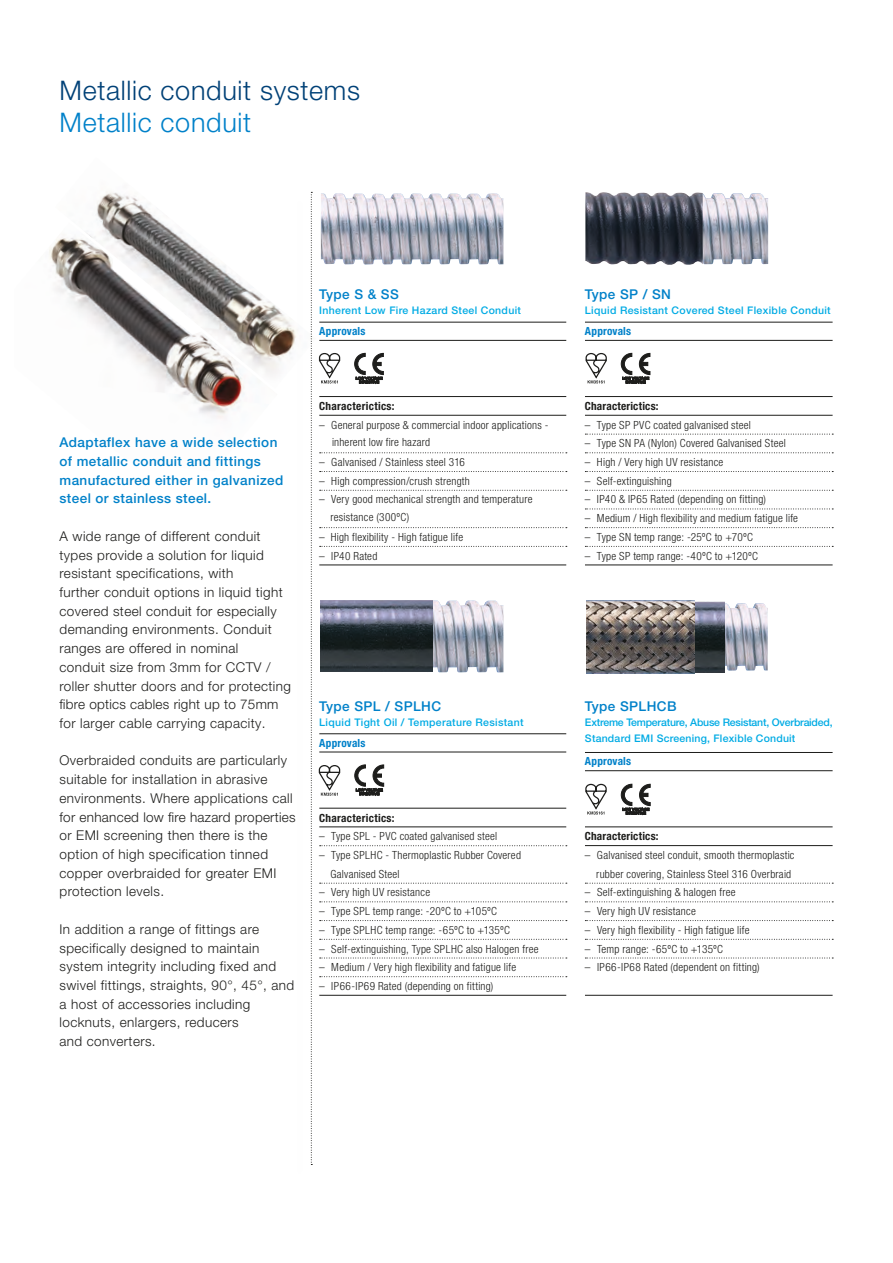
<style>
.page{position:relative;width:893px;height:1263px;background:#fff}
.page>*{position:absolute;margin:0;border:0;box-sizing:border-box;transform-origin:0 0}
.t1{font:300 27px "Helvetica Neue LT Pro";letter-spacing:.025em;color:#004177}
.t2{font:300 27px "Helvetica Neue LT Pro";letter-spacing:.025em;color:#0081c9}
.t3{font:300 13.5px/18.8px "Helvetica Neue LT Pro";letter-spacing:.03em;color:#1d1d1b}
.t4{font:500 13.5px/18.8px "Helvetica Neue LT Pro";letter-spacing:.03em;color:#0081c9}
.t5{font:300 condensed 11.25px/17.2px "Helvetica Neue LT Pro";letter-spacing:.02em;color:#1d1d1b}
.t6{font:700 condensed 11.25px "Helvetica Neue LT Pro";letter-spacing:.025em;color:#1d1d1b}
.t7{font:700 condensed 11.25px "Helvetica Neue LT Pro";letter-spacing:.015em;color:#0081c9}
.t8{font:500 10.5px "Helvetica Neue LT Pro";letter-spacing:.03em;color:#00abe4}
.t9{font:500 10.5px/16.5px "Helvetica Neue LT Pro";letter-spacing:-.02em;color:#00abe4}
</style>
<div class="page">
<img style="left:96px;top:191px;width:217px;height:196px">
<img style="left:49px;top:223px;width:229px;height:196px">
<img style="left:724px;top:603px;width:44px;height:68px">
<img style="left:586px;top:601px;width:138px;height:72px">
<img style="left:432px;top:600px;width:71px;height:73px">
<img style="left:320px;top:600px;width:112px;height:72px">
<hr style="left:319px;top:322px;width:247px;height:1px;background:#1d1d1b">
<hr style="left:319px;top:340px;width:247px;height:1px;background:#1d1d1b">
<hr style="left:319px;top:396px;width:247px;height:1px;background:#1d1d1b">
<hr style="left:319px;top:415px;width:247px;height:1px;background:#1d1d1b">
<svg style="left:320px;top:452px;width:247px;height:1px"></svg>
<svg style="left:320px;top:471px;width:247px;height:1px"></svg>
<svg style="left:320px;top:490px;width:247px;height:1px"></svg>
<svg style="left:320px;top:527px;width:247px;height:1px"></svg>
<svg style="left:320px;top:546px;width:247px;height:1px"></svg>
<hr style="left:319px;top:565px;width:247px;height:1px;background:#1d1d1b">
<hr style="left:585px;top:322px;width:248px;height:1px;background:#1d1d1b">
<hr style="left:585px;top:340px;width:248px;height:1px;background:#1d1d1b">
<hr style="left:585px;top:396px;width:248px;height:1px;background:#1d1d1b">
<hr style="left:585px;top:415px;width:248px;height:1px;background:#1d1d1b">
<svg style="left:585px;top:434px;width:248px;height:1px"></svg>
<svg style="left:585px;top:452px;width:248px;height:1px"></svg>
<svg style="left:585px;top:471px;width:248px;height:1px"></svg>
<svg style="left:585px;top:490px;width:248px;height:1px"></svg>
<svg style="left:585px;top:509px;width:248px;height:1px"></svg>
<svg style="left:585px;top:527px;width:248px;height:1px"></svg>
<svg style="left:585px;top:546px;width:248px;height:1px"></svg>
<hr style="left:585px;top:565px;width:248px;height:1px;background:#1d1d1b">
<div style="left:292px;top:196px;width:16px;height:985px;background:#fff"></div>
<svg style="left:311px;top:192px;width:1px;height:973px"></svg>
<svg style="left:319px;top:353px;width:21px;height:30px"></svg>
<svg style="left:354px;top:353px;width:30px;height:31px"></svg>
<svg style="left:585px;top:353px;width:22px;height:30px"></svg>
<svg style="left:620px;top:353px;width:31px;height:31px"></svg>
<hr style="left:319px;top:733px;width:247px;height:1px;background:#1d1d1b">
<hr style="left:319px;top:752px;width:247px;height:1px;background:#1d1d1b">
<hr style="left:319px;top:808px;width:247px;height:1px;background:#1d1d1b">
<hr style="left:319px;top:827px;width:247px;height:1px;background:#1d1d1b">
<svg style="left:320px;top:845px;width:247px;height:1px"></svg>
<svg style="left:320px;top:883px;width:247px;height:1px"></svg>
<svg style="left:320px;top:901px;width:247px;height:1px"></svg>
<svg style="left:320px;top:920px;width:247px;height:1px"></svg>
<svg style="left:320px;top:939px;width:247px;height:1px"></svg>
<svg style="left:320px;top:958px;width:247px;height:1px"></svg>
<svg style="left:320px;top:976px;width:247px;height:1px"></svg>
<hr style="left:319px;top:995px;width:247px;height:1px;background:#1d1d1b">
<hr style="left:585px;top:752px;width:248px;height:1px;background:#1d1d1b">
<hr style="left:585px;top:770px;width:248px;height:1px;background:#1d1d1b">
<hr style="left:585px;top:827px;width:248px;height:1px;background:#1d1d1b">
<hr style="left:585px;top:845px;width:248px;height:1px;background:#1d1d1b">
<svg style="left:585px;top:883px;width:248px;height:1px"></svg>
<svg style="left:585px;top:901px;width:248px;height:1px"></svg>
<svg style="left:585px;top:920px;width:248px;height:1px"></svg>
<svg style="left:585px;top:939px;width:248px;height:1px"></svg>
<svg style="left:585px;top:958px;width:248px;height:1px"></svg>
<hr style="left:585px;top:995px;width:248px;height:1px;background:#1d1d1b">
<svg style="left:319px;top:765px;width:21px;height:31px"></svg>
<svg style="left:354px;top:764px;width:30px;height:32px"></svg>
<svg style="left:585px;top:784px;width:22px;height:30px"></svg>
<svg style="left:620px;top:783px;width:31px;height:33px"></svg>
<img style="left:321px;top:193px;width:182px;height:72px">
<img style="left:703px;top:193px;width:65px;height:71px">
<img style="left:585px;top:192px;width:118px;height:73px">
<h1 class="t1" style="left:60px;top:74px;width:302px">Metallic conduit systems</h1>
<h1 class="t2" style="left:60px;top:105px;width:193px">Metallic conduit</h1>
<p class="t4" style="left:319px;top:285px;width:81px">Type S &amp; SS</p>
<p class="t8" style="left:319px;top:304px;width:203px">Inherent Low Fire Hazard Steel Conduit</p>
<p class="t7" style="left:319px;top:324px;width:48px">Approvals</p>
<p class="t4" style="left:60px;top:433px;width:225px">Adaptaflex have a wide selection of metallic conduit and fittings manufactured either in galvanized steel or stainless steel.</p>
<p class="t3" style="left:60px;top:526px;width:233px">A wide range of different conduit types provide a solution for liquid resistant specifications, with<br>further conduit options in liquid tight covered steel conduit for especially demanding environments. Conduit ranges are offered in nominal<br>conduit size from 3mm for CCTV / roller shutter doors and for protecting fibre optics cables right up to 75mm for larger cable carrying capacity.</p>
<p class="t3" style="left:60px;top:751px;width:238px">Overbraided conduits are particularly suitable for installation in abrasive environments. Where applications call for enhanced low fire hazard properties or EMI screening then there is the option of high specification tinned copper overbraided for greater EMI protection levels.</p>
<p class="t3" style="left:60px;top:919px;width:236px">In addition a range of fittings are specifically designed to maintain system integrity including fixed and swivel fittings, straights, 90°, 45°, and a host of accessories including locknuts, enlargers, reducers<br>and converters.</p>
<p class="t6" style="left:319px;top:399px;width:77px">Characterictics:</p>
<p class="t5" style="left:332px;top:416px;width:218px;text-indent:-13px">– General purpose &amp; commercial indoor applications - inherent low fire hazard</p>
<p class="t5" style="left:319px;top:453px;width:147px">– Galvanised / Stainless steel 316</p>
<p class="t5" style="left:319px;top:472px;width:152px">– High compression/crush strength</p>
<p class="t5" style="left:331px;top:491px;width:203px;text-indent:-11px">– Very good mechanical strength and temperature resistance (300ºC)</p>
<p class="t5" style="left:319px;top:528px;width:145px">– High flexibility - High fatigue life</p>
<p class="t5" style="left:319px;top:547px;width:60px">– IP40 Rated</p>
<p class="t4" style="left:319px;top:696px;width:123px">Type SPL / SPLHC</p>
<p class="t8" style="left:319px;top:716px;width:206px">Liquid Tight Oil / Temperature Resistant</p>
<p class="t7" style="left:319px;top:736px;width:48px">Approvals</p>
<p class="t6" style="left:319px;top:811px;width:77px">Characterictics:</p>
<p class="t5" style="left:319px;top:828px;width:179px">– Type SPL - PVC coated galvanised steel</p>
<p class="t5" style="left:331px;top:845px;width:192px;line-height:18.8px;text-indent:-11px">– Type SPLHC - Thermoplastic Rubber Covered<br>Galvanised Steel</p>
<p class="t5" style="left:319px;top:884px;width:112px">– Very high UV resistance</p>
<p class="t5" style="left:319px;top:902px;width:179px">– Type SPL temp range: -20ºC to +105ºC</p>
<p class="t5" style="left:319px;top:921px;width:192px">– Type SPLHC temp range: -65ºC to +135ºC</p>
<p class="t5" style="left:319px;top:940px;width:221px">– Self-extinguishing, Type SPLHC also Halogen free</p>
<p class="t5" style="left:319px;top:958px;width:198px">– Medium / Very high flexibility and fatigue life</p>
<p class="t5" style="left:319px;top:977px;width:176px">– IP66-IP69 Rated (depending on fitting)</p>
<p class="t4" style="left:585px;top:285px;width:87px">Type SP / SN</p>
<p class="t8" style="left:585px;top:304px;width:247px">Liquid Resistant Covered Steel Flexible Conduit</p>
<p class="t7" style="left:585px;top:324px;width:48px">Approvals</p>
<p class="t6" style="left:585px;top:399px;width:75px">Characterictics:</p>
<p class="t5" style="left:585px;top:416px;width:167px">– Type SP PVC coated galvanised steel</p>
<p class="t5" style="left:585px;top:435px;width:202px">– Type SN PA (Nylon) Covered Galvanised Steel</p>
<p class="t5" style="left:585px;top:453px;width:140px">– High / Very high UV resistance</p>
<p class="t5" style="left:585px;top:472px;width:88px">– Self-extinguishing</p>
<p class="t5" style="left:585px;top:491px;width:183px">– IP40 &amp; IP65 Rated (depending on fitting)</p>
<p class="t5" style="left:585px;top:509px;width:215px">– Medium / High flexibility and medium fatigue life</p>
<p class="t5" style="left:585px;top:528px;width:170px">– Type SN temp range: -25ºC to +70ºC</p>
<p class="t5" style="left:585px;top:547px;width:175px">– Type SP temp range: -40ºC to +120ºC</p>
<p class="t4" style="left:585px;top:696px;width:93px">Type SPLHCB</p>
<p class="t9" style="left:585px;top:714px;width:249px">Extreme Temperature, Abuse Resistant, Overbraided,<br>Standard EMI Screening, Flexible Conduit</p>
<p class="t7" style="left:585px;top:755px;width:48px">Approvals</p>
<p class="t6" style="left:585px;top:829px;width:75px">Characterictics:</p>
<p class="t5" style="left:585px;top:845px;width:211px;line-height:18.8px;text-align:right">– Galvanised steel conduit, smooth thermoplastic rubber covering, Stainless Steel 316 Overbraid</p>
<p class="t5" style="left:585px;top:884px;width:152px">– Self-extinguishing &amp; halogen free</p>
<p class="t5" style="left:585px;top:902px;width:112px">– Very high UV resistance</p>
<p class="t5" style="left:585px;top:921px;width:166px">– Very high flexibility - High fatigue life</p>
<p class="t5" style="left:585px;top:940px;width:140px">– Temp range: -65ºC to +135ºC</p>
<p class="t5" style="left:585px;top:958px;width:176px">– IP66-IP68 Rated (dependent on fitting)</p>
</div>
